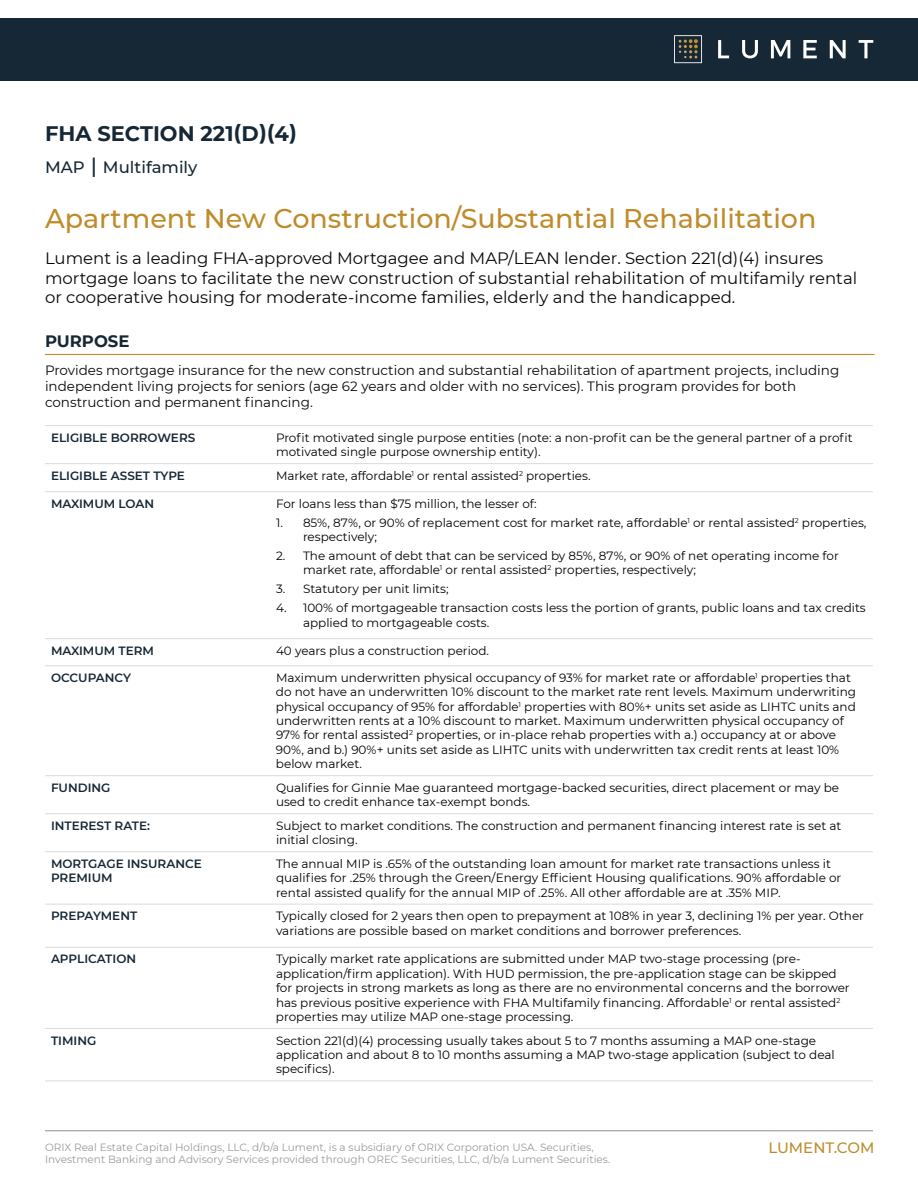
<style>
.page{position:relative;width:918px;height:1188px;background:#fff}
.page>*{position:absolute;margin:0;border:0;box-sizing:border-box;transform-origin:0 0}
.t1{font:500 27px "Montserrat";color:#bf8c2c}
.t2{font:700 21px "Montserrat";color:#162835}
.t3{font:16.5px/19.8px "Montserrat";color:#070808}
.t4{font:500 16.5px "Montserrat";color:#162835}
.t5{font:700 16.5px "Montserrat";color:#162835}
.t6{font:500 15px "Montserrat";color:#bf8c2c}
.t7{font:13.5px/16.2px "Montserrat";color:#070808}
.t8{font:12px/14.4px "Montserrat";color:#000}
.t9{font:600 12px/14.4px "Montserrat";color:#162835}
.t10{font:10.5px "Montserrat";color:#999a9c}
.s1{font-size:21px}
</style>
<div class="page">
<div style="left:0;top:18px;width:918px;height:63px;background:#162835"></div>
<svg style="left:674px;top:35px;width:28px;height:28px"></svg>
<svg style="left:718px;top:40px;width:11px;height:18px"></svg>
<svg style="left:742px;top:40px;width:16px;height:18px"></svg>
<svg style="left:771px;top:40px;width:19px;height:18px"></svg>
<svg style="left:830px;top:40px;width:16px;height:18px"></svg>
<svg style="left:859px;top:40px;width:14px;height:18px"></svg>
<svg style="left:803px;top:40px;width:14px;height:18px"></svg>
<hr style="left:45px;top:1130px;width:828px;height:1px;background:#999a9c">
<hr style="left:45px;top:354px;width:830px;height:1px;background:#bf8c2c">
<hr style="left:45px;top:638px;width:225px;height:1px;background:#dcdbdc">
<hr style="left:270px;top:638px;width:603px;height:1px;background:#dcdbdc">
<hr style="left:45px;top:665px;width:225px;height:1px;background:#dcdbdc">
<hr style="left:270px;top:665px;width:603px;height:1px;background:#dcdbdc">
<hr style="left:45px;top:775px;width:225px;height:1px;background:#dcdbdc">
<hr style="left:270px;top:775px;width:603px;height:1px;background:#dcdbdc">
<hr style="left:45px;top:813px;width:225px;height:1px;background:#dcdbdc">
<hr style="left:270px;top:813px;width:603px;height:1px;background:#dcdbdc">
<hr style="left:45px;top:851px;width:225px;height:1px;background:#dcdbdc">
<hr style="left:270px;top:851px;width:603px;height:1px;background:#dcdbdc">
<hr style="left:45px;top:904px;width:225px;height:1px;background:#dcdbdc">
<hr style="left:270px;top:904px;width:603px;height:1px;background:#dcdbdc">
<hr style="left:45px;top:947px;width:225px;height:1px;background:#dcdbdc">
<hr style="left:270px;top:947px;width:603px;height:1px;background:#dcdbdc">
<hr style="left:45px;top:1028px;width:225px;height:1px;background:#dcdbdc">
<hr style="left:270px;top:1028px;width:603px;height:1px;background:#dcdbdc">
<hr style="left:45px;top:1081px;width:225px;height:1px;background:#dcdbdc">
<hr style="left:270px;top:1081px;width:603px;height:1px;background:#dcdbdc">
<hr style="left:45px;top:425px;width:225px;height:1px;background:#dcdbdc">
<hr style="left:270px;top:425px;width:603px;height:1px;background:#dcdbdc">
<hr style="left:45px;top:463px;width:225px;height:1px;background:#dcdbdc">
<hr style="left:270px;top:463px;width:603px;height:1px;background:#dcdbdc">
<hr style="left:45px;top:491px;width:225px;height:1px;background:#dcdbdc">
<hr style="left:270px;top:491px;width:603px;height:1px;background:#dcdbdc">
<h2 class="t2" style="left:45px;top:118px;width:254px">FHA SECTION 221(D)(4)</h2>
<h3 class="t4" style="left:45px;top:159px;width:154px">MAP <span class="s1">|</span> Multifamily</h3>
<h1 class="t1" style="left:45px;top:205px;width:773px">Apartment New Construction/Substantial Rehabilitation</h1>
<p class="t3" style="left:45px;top:249px;width:814px">Lument is a leading FHA-approved Mortgagee and MAP/LEAN lender. Section 221(d)(4) insures mortgage loans to facilitate the new construction of substantial rehabilitation of multifamily rental or cooperative housing for moderate-income families, elderly and the handicapped.</p>
<h3 class="t5" style="left:45px;top:332px;width:86px">PURPOSE</h3>
<p class="t7" style="left:45px;top:362px;width:796px">Provides mortgage insurance for the new construction and substantial rehabilitation of apartment projects, including independent living projects for seniors (age 62 years and older with no services). This program provides for both construction and permanent financing.</p>
<p class="t9" style="left:51px;top:430px;width:146px">ELIGIBLE BORROWERS</p>
<p class="t8" style="left:276px;top:430px;width:578px">Profit motivated single purpose entities (note: a non-profit can be the general partner of a profit motivated single purpose ownership entity).</p>
<p class="t9" style="left:51px;top:468px;width:136px">ELIGIBLE ASSET TYPE</p>
<p class="t8" style="left:276px;top:469px;width:316px">Market rate, affordable<sup>1</sup> or rental assisted<sup>2</sup> properties.</p>
<p class="t9" style="left:51px;top:496px;width:105px">MAXIMUM LOAN</p>
<p class="t8" style="left:276px;top:496px;width:262px">For loans less than $75 million, the lesser of:</p>
<p class="t8" style="left:303px;top:516px;width:565px;text-indent:-27px">1. 85%, 87%, or 90% of replacement cost for market rate, affordable<sup>1</sup> or rental assisted<sup>2</sup> properties, respectively;</p>
<p class="t8" style="left:303px;top:549px;width:537px;text-indent:-27px">2. The amount of debt that can be serviced by 85%, 87%, or 90% of net operating income for market rate, affordable<sup>1</sup> or rental assisted<sup>2</sup> properties, respectively;</p>
<p class="t8" style="left:276px;top:582px;width:174px">3. Statutory per unit limits;</p>
<p class="t8" style="left:303px;top:601px;width:564px;text-indent:-27px">4. 100% of mortgageable transaction costs less the portion of grants, public loans and tax credits applied to mortgageable costs.</p>
<p class="t9" style="left:51px;top:643px;width:105px">MAXIMUM TERM</p>
<p class="t8" style="left:276px;top:644px;width:215px">40 years plus a construction period.</p>
<p class="t9" style="left:51px;top:670px;width:82px">OCCUPANCY</p>
<p class="t8" style="left:276px;top:671px;width:582px">Maximum underwritten physical occupancy of 93% for market rate or affordable<sup>1</sup> properties that do not have an underwritten 10% discount to the market rate rent levels. Maximum underwriting physical occupancy of 95% for affordable<sup>1</sup> properties with 80%+ units set aside as LIHTC units and underwritten rents at a 10% discount to market. Maximum underwritten physical occupancy of 97% for rental assisted<sup>2</sup> properties, or in-place rehab properties with a.) occupancy at or above 90%, and b.) 90%+ units set aside as LIHTC units with underwritten tax credit rents at least 10% below market.</p>
<p class="t9" style="left:51px;top:780px;width:61px">FUNDING</p>
<p class="t8" style="left:276px;top:780px;width:565px">Qualifies for Ginnie Mae guaranteed mortgage-backed securities, direct placement or may be used to credit enhance tax-exempt bonds.</p>
<p class="t9" style="left:51px;top:818px;width:101px">INTEREST RATE:</p>
<p class="t8" style="left:276px;top:818px;width:567px">Subject to market conditions. The construction and permanent financing interest rate is set at initial closing.</p>
<p class="t9" style="left:51px;top:856px;width:152px">MORTGAGE INSURANCE<br>PREMIUM</p>
<p class="t8" style="left:276px;top:857px;width:567px">The annual MIP is .65% of the outstanding loan amount for market rate transactions unless it qualifies for .25% through the Green/Energy Efficient Housing qualifications. 90% affordable or rental assisted qualify for the annual MIP of .25%. All other affordable are at .35% MIP.</p>
<p class="t9" style="left:51px;top:909px;width:88px">PREPAYMENT</p>
<p class="t8" style="left:276px;top:909px;width:590px">Typically closed for 2 years then open to prepayment at 108% in year 3, declining 1% per year. Other variations are possible based on market conditions and borrower preferences.</p>
<p class="t9" style="left:51px;top:952px;width:87px">APPLICATION</p>
<p class="t8" style="left:276px;top:952px;width:575px">Typically market rate applications are submitted under MAP two-stage processing (pre&shy;application/firm application). With HUD permission, the pre-application stage can be skipped for projects in strong markets as long as there are no environmental concerns and the borrower has previous positive experience with FHA Multifamily financing. Affordable<sup>1</sup> or rental assisted<sup>2 </sup>properties may utilize MAP one-stage processing.</p>
<p class="t9" style="left:51px;top:1033px;width:47px">TIMING</p>
<p class="t8" style="left:276px;top:1034px;width:560px">Section 221(d)(4) processing usually takes about 5 to 7 months assuming a MAP one-stage application and about 8 to 10 months assuming a MAP two-stage application (subject to deal specifics).</p>
<p class="t10" style="left:45px;top:1142px;width:550px">ORIX Real Estate Capital Holdings, LLC, d/b/a Lument, is a subsidiary of ORIX Corporation USA. Securities,</p>
<p class="t6" style="left:768px;top:1140px;width:108px">LUMENT.COM</p>
<p class="t10" style="left:45px;top:1154px;width:567px">Investment Banking and Advisory Services provided through OREC Securities, LLC, d/b/a Lument Securities.</p>
</div>
